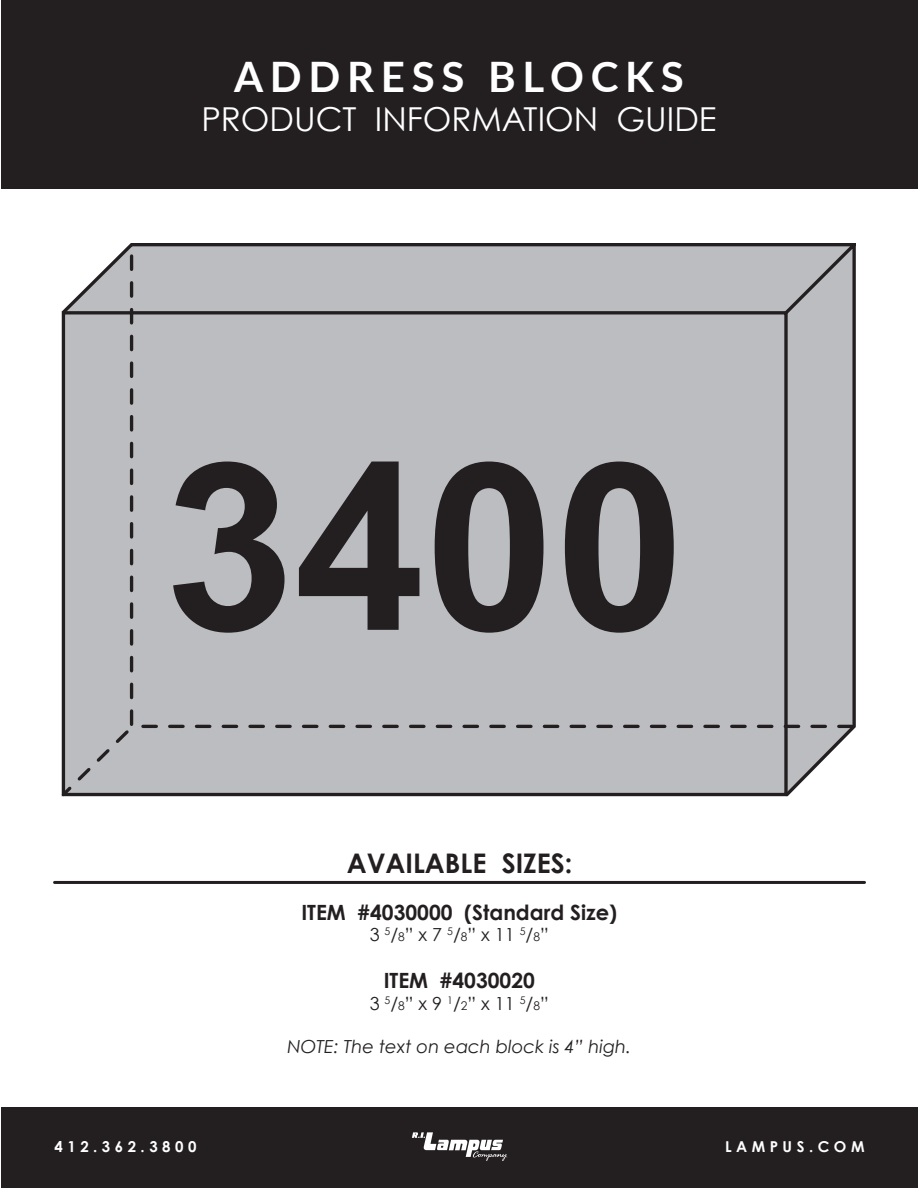
<style>
.page{position:relative;width:918px;height:1188px;background:#fff}
.page>*{position:absolute;margin:0;border:0;box-sizing:border-box;transform-origin:0 0}
.t1{font:700 42px "Lato";letter-spacing:.16em;color:#fff}
.t2{font:33px "Century Gothic";color:#fff}
.t3{font:700 27px "Century Gothic";color:#231f20}
.t4{font:700 21px "Century Gothic";color:#231f20}
.t5{font:18px "Century Gothic";color:#231f20}
.t6{font:italic 18px "Century Gothic";color:#231f20}
.t7{font:700 15px "Century Gothic";letter-spacing:.3em;color:#fff}
.s1{font-size:12px}
</style>
<div class="page">
<div style="left:1px;top:1107px;width:917px;height:81px;background:#231f20"></div>
<div style="left:1px;top:0;width:917px;height:189px;background:#231f20"></div>
<svg style="left:412px;top:1132px;width:95px;height:29px"></svg>
<hr style="left:55px;top:881px;width:810px;height:3px;background:#231f20">
<div style="left:62px;top:243px;width:794px;height:553px;background:#bcbdc0"></div>
<svg style="left:62px;top:727px;width:70px;height:69px"></svg>
<svg style="left:173px;top:462px;width:112px;height:171px"></svg>
<svg style="left:299px;top:462px;width:120px;height:168px"></svg>
<svg style="left:435px;top:462px;width:109px;height:171px"></svg>
<svg style="left:565px;top:462px;width:109px;height:171px"></svg>
<p class="t1" style="left:234px;top:45px;width:451px">ADDRESS BLOCKS</p>
<p class="t2" style="left:201px;top:99px;width:517px">PRODUCT INFORMATION GUIDE</p>
<p class="t3" style="left:347px;top:847px;width:227px">AVAILABLE SIZES:</p>
<p class="t4" style="left:301px;top:899px;width:317px">ITEM #4030000 (Standard Size)</p>
<p class="t5" style="left:370px;top:924px;width:181px">3 <sup>5</sup>/<span class="s1">8</span>” x 7 <sup>5</sup>/<span class="s1">8</span>” x 11 <sup>5</sup>/<span class="s1">8</span>”</p>
<p class="t4" style="left:384px;top:967px;width:153px">ITEM #4030020</p>
<p class="t5" style="left:370px;top:992px;width:181px">3 <sup>5</sup>/<span class="s1">8</span>” x 9 <sup>1</sup>/<span class="s1">2</span>” x 11 <sup>5</sup>/<span class="s1">8</span>”</p>
<p class="t6" style="left:287px;top:1036px;width:345px">NOTE: The text on each block is 4” high.</p>
<p class="t7" style="left:55px;top:1137px;width:143px">412.362.3800</p>
<p class="t7" style="left:725px;top:1137px;width:141px">LAMPUS.COM</p>
</div>
